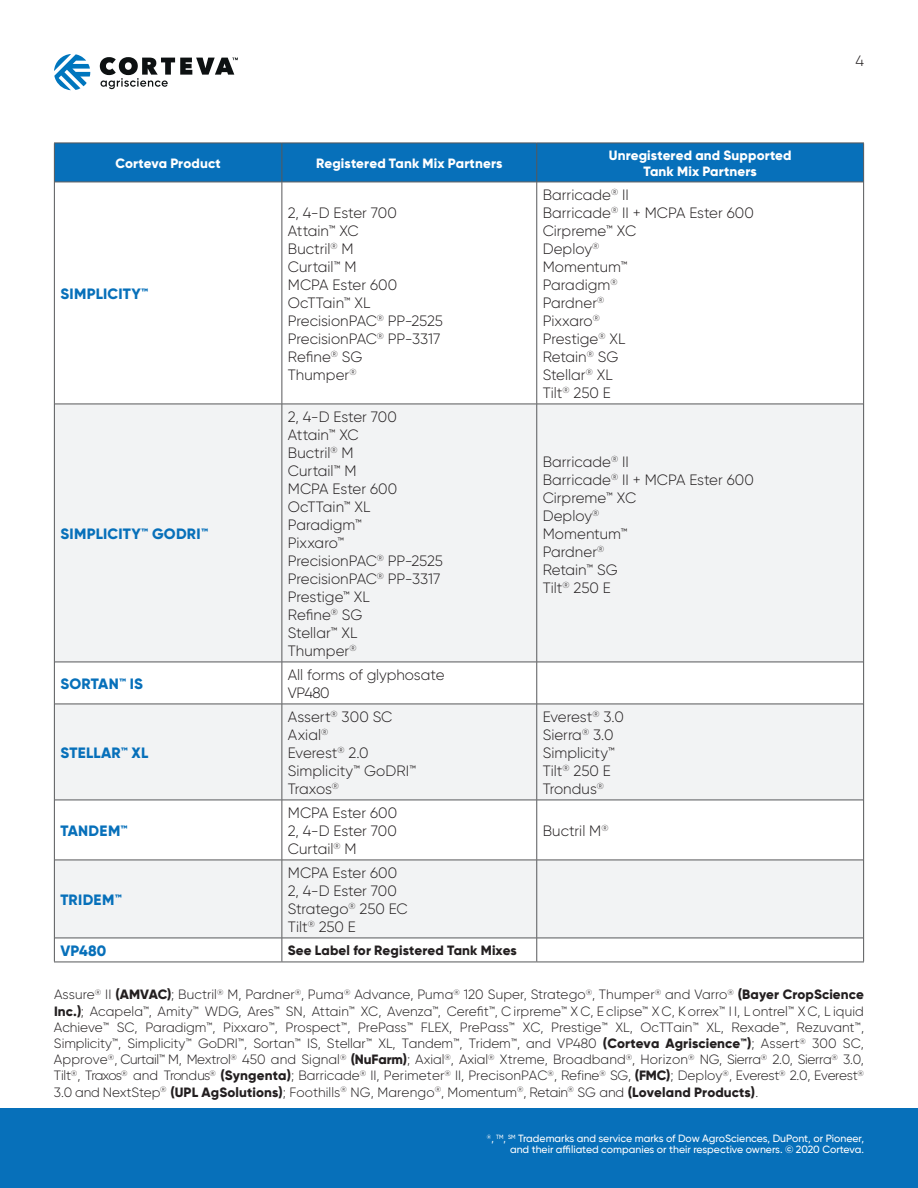
<style>
.page{position:relative;width:918px;height:1188px;background:#fff}
.page>*{position:absolute;margin:0;border:0;box-sizing:border-box;transform-origin:0 0}
.t1{font:300 15px/18px "Gilroy";color:#231f20}
.t2{font:800 15px "Gilroy";letter-spacing:.015em;color:#0770ba}
.t3{font:300 13.5px/16.2px "Gilroy";letter-spacing:-.01em;color:#231f20;text-align:justify}
.t4{font:800 13.5px/16.2px "Gilroy";letter-spacing:.01em;color:#fff;text-align:center}
.t5{font:800 13.5px "Gilroy";letter-spacing:.01em;color:#231f20}
.t6{font:500 10.5px/10.8px "Gilroy";color:#fff;text-align:right;scale:.9 1}
.s1{font-weight:800}
</style>
<div class="page">
<div style="left:0;top:1108px;width:918px;height:80px;background:#0770ba"></div>
<svg style="left:54px;top:54px;width:36px;height:36px"></svg>
<svg style="left:100px;top:57px;width:138px;height:32px"></svg>
<div style="left:55px;top:144px;width:808px;height:38px;background:#0770ba"></div>
<svg style="left:55px;top:405px;width:808px;height:533px;fill:#f2f3f4"></svg>
<hr style="left:54px;top:143px;width:228px;height:1px;background:#57585a">
<hr style="left:54px;top:143px;width:1px;height:39px;background:#57585a">
<hr style="left:282px;top:143px;width:255px;height:1px;background:#57585a">
<hr style="left:537px;top:143px;width:327px;height:1px;background:#57585a">
<hr style="left:863px;top:143px;width:1px;height:39px;background:#57585a">
<hr style="left:54px;top:182px;width:1px;height:222px;background:#57585a">
<hr style="left:863px;top:182px;width:1px;height:222px;background:#57585a">
<hr style="left:54px;top:404px;width:1px;height:258px;background:#57585a">
<hr style="left:863px;top:404px;width:1px;height:258px;background:#57585a">
<hr style="left:54px;top:662px;width:1px;height:42px;background:#57585a">
<hr style="left:863px;top:662px;width:1px;height:42px;background:#57585a">
<hr style="left:54px;top:704px;width:1px;height:96px;background:#57585a">
<hr style="left:863px;top:704px;width:1px;height:96px;background:#57585a">
<hr style="left:54px;top:800px;width:1px;height:60px;background:#57585a">
<hr style="left:863px;top:800px;width:1px;height:60px;background:#57585a">
<hr style="left:54px;top:860px;width:1px;height:78px;background:#57585a">
<hr style="left:863px;top:860px;width:1px;height:78px;background:#57585a">
<svg style="left:54px;top:938px;width:1px;height:24px"></svg>
<svg style="left:863px;top:938px;width:1px;height:24px"></svg>
<hr style="left:282px;top:143px;width:1px;height:39px;background:#57585a">
<hr style="left:537px;top:143px;width:1px;height:39px;background:#57585a">
<hr style="left:55px;top:182px;width:227px;height:1px;background:#57585a">
<hr style="left:282px;top:182px;width:255px;height:1px;background:#57585a">
<hr style="left:282px;top:182px;width:1px;height:222px;background:#57585a">
<hr style="left:537px;top:182px;width:326px;height:1px;background:#57585a">
<hr style="left:537px;top:182px;width:1px;height:222px;background:#57585a">
<hr style="left:55px;top:404px;width:227px;height:1px;background:#57585a">
<hr style="left:282px;top:404px;width:255px;height:1px;background:#57585a">
<hr style="left:282px;top:404px;width:1px;height:258px;background:#57585a">
<hr style="left:537px;top:404px;width:326px;height:1px;background:#57585a">
<hr style="left:537px;top:404px;width:1px;height:258px;background:#57585a">
<hr style="left:55px;top:662px;width:227px;height:1px;background:#57585a">
<hr style="left:282px;top:662px;width:255px;height:1px;background:#57585a">
<hr style="left:282px;top:662px;width:1px;height:42px;background:#57585a">
<hr style="left:537px;top:662px;width:326px;height:1px;background:#57585a">
<hr style="left:537px;top:662px;width:1px;height:42px;background:#57585a">
<hr style="left:55px;top:704px;width:227px;height:1px;background:#57585a">
<hr style="left:282px;top:704px;width:255px;height:1px;background:#57585a">
<hr style="left:282px;top:704px;width:1px;height:96px;background:#57585a">
<hr style="left:537px;top:704px;width:326px;height:1px;background:#57585a">
<hr style="left:537px;top:704px;width:1px;height:96px;background:#57585a">
<hr style="left:55px;top:800px;width:227px;height:1px;background:#57585a">
<hr style="left:282px;top:800px;width:255px;height:1px;background:#57585a">
<hr style="left:282px;top:800px;width:1px;height:60px;background:#57585a">
<hr style="left:537px;top:800px;width:326px;height:1px;background:#57585a">
<hr style="left:537px;top:800px;width:1px;height:60px;background:#57585a">
<hr style="left:55px;top:860px;width:227px;height:1px;background:#57585a">
<hr style="left:282px;top:860px;width:255px;height:1px;background:#57585a">
<hr style="left:282px;top:860px;width:1px;height:78px;background:#57585a">
<hr style="left:537px;top:860px;width:326px;height:1px;background:#57585a">
<hr style="left:537px;top:860px;width:1px;height:78px;background:#57585a">
<hr style="left:55px;top:938px;width:227px;height:1px;background:#57585a">
<hr style="left:282px;top:938px;width:255px;height:1px;background:#57585a">
<svg style="left:282px;top:938px;width:1px;height:24px"></svg>
<hr style="left:537px;top:938px;width:326px;height:1px;background:#57585a">
<svg style="left:537px;top:938px;width:1px;height:24px"></svg>
<hr style="left:54px;top:962px;width:228px;height:1px;background:#57585a">
<hr style="left:282px;top:962px;width:255px;height:1px;background:#57585a">
<hr style="left:537px;top:962px;width:327px;height:1px;background:#57585a">
<p class="t4" style="left:115px;top:155px;width:107px">Corteva Product</p>
<p class="t4" style="left:316px;top:155px;width:188px">Registered Tank Mix Partners</p>
<p class="t4" style="left:609px;top:147px;width:184px">Unregistered and Supported<br>Tank Mix Partners</p>
<p class="t2" style="left:60px;top:284px;width:89px">SIMPLICITY™</p>
<p class="t2" style="left:60px;top:524px;width:149px">SIMPLICITY™ GODRI™</p>
<p class="t1" style="left:288px;top:204px;width:157px">2, 4-D Ester 700<br>Attain™ XC<br>Buctril<sup>®</sup> M<br>Curtail™ M<br>MCPA Ester 600<br>OcTTain™ XL<br>PrecisionPAC<sup>®</sup> PP-2525<br>PrecisionPAC<sup>®</sup> PP-3317<br>Refine<sup>®</sup> SG<br>Thumper<sup>®</sup></p>
<p class="t1" style="left:288px;top:408px;width:157px">2, 4-D Ester 700<br>Attain™ XC<br>Buctril<sup>®</sup> M<br>Curtail™ M<br>MCPA Ester 600<br>OcTTain™ XL<br>Paradigm™<br>Pixxaro™<br>PrecisionPAC<sup>®</sup> PP-2525<br>PrecisionPAC<sup>®</sup> PP-3317<br>Prestige™ XL<br>Refine<sup>®</sup> SG<br>Stellar™ XL<br>Thumper<sup>®</sup></p>
<p class="t2" style="left:60px;top:674px;width:84px">SORTAN™ IS</p>
<p class="t1" style="left:288px;top:666px;width:158px">All forms of glyphosate<br>VP480</p>
<p class="t1" style="left:543px;top:186px;width:213px">Barricade<sup>®</sup> II<br>Barricade<sup>®</sup> II + MCPA Ester 600<br>Cirpreme™ XC<br>Deploy<sup>®<br></sup>Momentum™<br>Paradigm<sup>®<br></sup>Pardner<sup>®<br></sup>Pixxaro<sup>®<br></sup>Prestige<sup>®</sup> XL<br>Retain<sup>®</sup> SG<br>Stellar<sup>®</sup> XL<br>Tilt<sup>®</sup> 250 E</p>
<p class="t1" style="left:543px;top:453px;width:213px">Barricade<sup>®</sup> II<br>Barricade<sup>®</sup> II + MCPA Ester 600<br>Cirpreme™ XC<br>Deploy<sup>®<br></sup>Momentum™<br>Pardner<sup>®<br></sup>Retain™ SG<br>Tilt<sup>®</sup> 250 E</p>
<p class="t2" style="left:60px;top:743px;width:89px">STELLAR™ XL</p>
<p class="t2" style="left:60px;top:821px;width:69px">TANDEM™</p>
<p class="t2" style="left:60px;top:890px;width:63px">TRIDEM™</p>
<p class="t1" style="left:288px;top:708px;width:130px">Assert<sup>®</sup> 300 SC<br>Axial<sup>®<br></sup>Everest<sup>®</sup> 2.0<br>Simplicity™ GoDRI™<br>Traxos<sup>®</sup></p>
<p class="t1" style="left:543px;top:708px;width:83px">Everest<sup>®</sup> 3.0<br>Sierra<sup>®</sup> 3.0<br>Simplicity™<br>Tilt<sup>®</sup> 250 E<br>Trondus<sup>®</sup></p>
<p class="t1" style="left:288px;top:804px;width:111px;text-align:justify">MCPA Ester 600<br>2, 4-D Ester 700<br>Curtail<sup>®</sup> M</p>
<p class="t1" style="left:288px;top:864px;width:121px">MCPA Ester 600<br>2, 4-D Ester 700<br>Stratego<sup>®</sup> 250 EC<br>Tilt<sup>®</sup> 250 E</p>
<p class="t1" style="left:543px;top:822px;width:67px">Buctril M<sup>®</sup></p>
<p class="t1" style="left:855px;top:52px;width:10px">4</p>
<p class="t2" style="left:60px;top:941px;width:47px">VP480</p>
<p class="t5" style="left:288px;top:942px;width:230px">See Label for Registered Tank Mixes</p>
<p class="t3" style="left:54px;top:986px;width:812px">Assure<sup>®</sup> II <span class="s1">(AMVAC)</span>; Buctril<sup>®</sup> M, Pardner<sup>®</sup>, Puma<sup>®</sup> Advance, Puma<sup>®</sup> 120 Super, Stratego<sup>®</sup>, Thumper<sup>®</sup> and Varro<sup>®</sup> <span class="s1">(Bayer CropScience Inc.)</span>; Acapela™, Amity™ WDG, Ares™ SN, Attain™ XC, Avenza™, Cerefit™, C irpreme™ X C, E clipse™ X C, K orrex™ I I, L ontrel™ X C, L iquid Achieve™ SC, Paradigm™, Pixxaro™, Prospect™, PrePass™ FLEX, PrePass™ XC, Prestige™ XL, OcTTain™ XL, Rexade™, Rezuvant™, Simplicity™, Simplicity™ GoDRI™, Sortan™ IS, Stellar™ XL, Tandem™, Tridem™, and VP480 <span class="s1">(Corteva Agriscience™)</span>; Assert<sup>®</sup> 300 SC, Approve<sup>®</sup>, Curtail™ M, Mextrol<sup>®</sup> 450 and Signal<sup>®</sup> <span class="s1">(NuFarm)</span>; Axial<sup>®</sup>, Axial<sup>®</sup> Xtreme, Broadband<sup>®</sup>, Horizon<sup>®</sup> NG, Sierra<sup>®</sup> 2.0, Sierra<sup>®</sup> 3.0, Tilt<sup>®</sup>, Traxos<sup>®</sup> and Trondus<sup>®</sup> <span class="s1">(Syngenta)</span>; Barricade<sup>®</sup> II, Perimeter<sup>®</sup> II, PrecisonPAC<sup>®</sup>, Refine<sup>®</sup> SG, <span class="s1">(FMC)</span>; Deploy<sup>®</sup>, Everest<sup>®</sup> 2.0, Everest<sup>® </sup>3.0 and NextStep<sup>®</sup> <span class="s1">(UPL AgSolutions)</span>; Foothills<sup>®</sup> NG, Marengo<sup>®</sup>, Momentum<sup>®</sup>, Retain<sup>®</sup> SG and <span class="s1">(Loveland Products)</span>.</p>
<p class="t6" style="left:487px;top:1133px;width:420px"><sup>®</sup>, <sup>TM</sup>, <sup>SM</sup> Trademarks and service marks of Dow AgroSciences, DuPont, or Pioneer, and their affiliated companies or their respective owners. © 2020 Corteva.</p>
</div>
